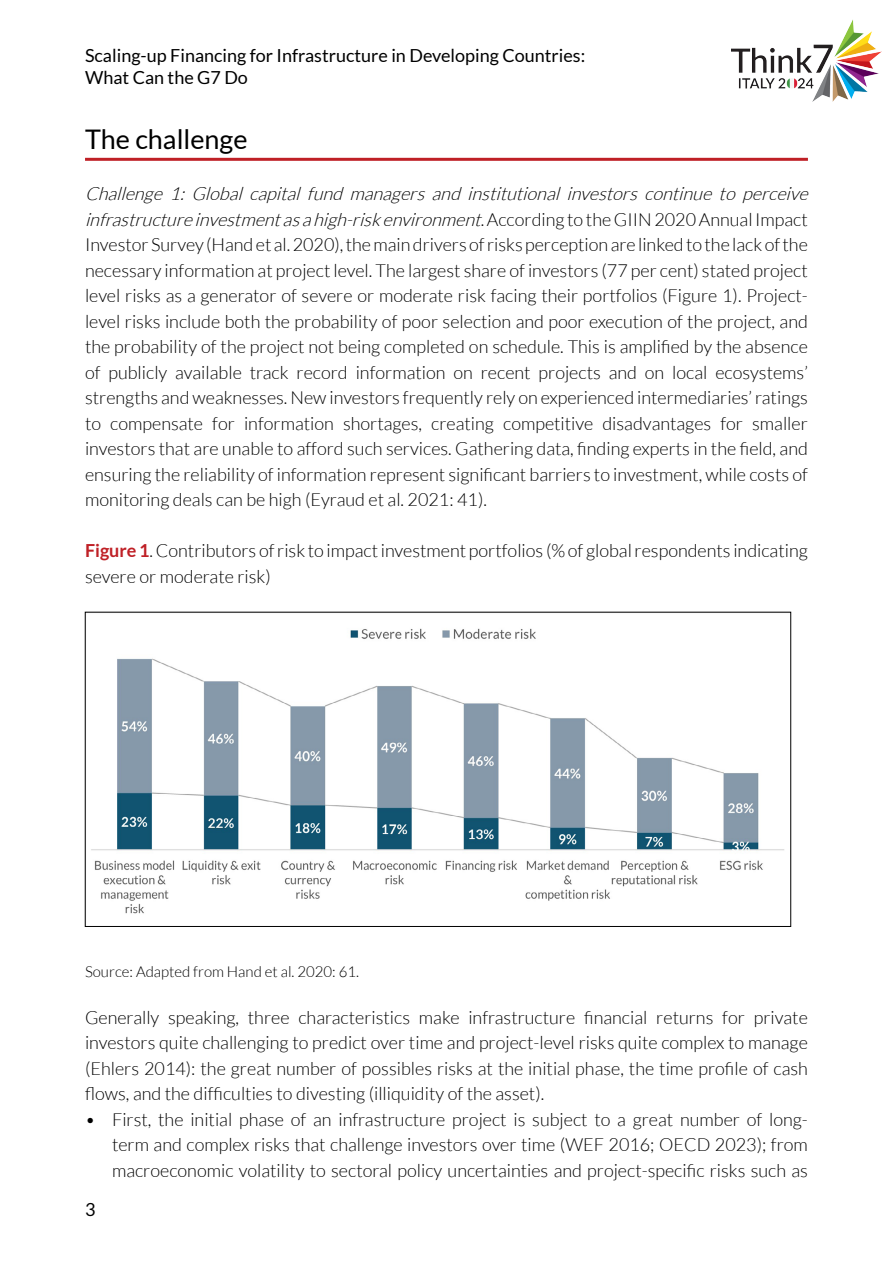
<style>
.page{position:relative;width:893px;height:1263px;background:#fff}
.page>*{position:absolute;margin:0;border:0;box-sizing:border-box;transform-origin:0 0}
.t1{font:27px "Lato";color:#000}
.t2{font:300 18px/25.5px "Lato";color:#000}
.t3{font:18px/21.6px "Lato";color:#000}
.t4{font:300 15px "Lato";color:#000}
.s1{font-style:italic}
.s2{font-weight:700;color:#bf2026}
</style>
<div class="page">
<img style="left:731px;top:19px;width:150px;height:83px">
<hr style="left:85px;top:158px;width:723px;height:3px;background:#bf2026">
<img style="left:91px;top:628px;width:693px;height:286px">
<p class="t3" style="left:85px;top:45px;width:502px">Scaling-up Financing for Infrastructure in Developing Countries:<br>What Can the G7 Do</p>
<h1 class="t1" style="left:85px;top:124px;width:164px">The challenge</h1>
<p class="t2" style="left:85px;top:181px;width:729px"><span class="s1">Challenge 1: Global capital fund managers and institutional investors continue to perceive infrastructureinvestmentasahigh-riskenvironment</span>. A c c o r d i n g t o t h e G I I N 2 0 2 0 A n n u a l I m p a c t Investor Survey (Hand et al. 2020), the main drivers of risks perception are linked to the lack of the necessary information at project level. The largest share of investors (77 per cent) stated project level risks as a generator of severe or moderate risk facing their portfolios (Figure 1). Project&shy;level risks include both the probability of poor selection and poor execution of the project, and the probability of the project not being completed on schedule. This is amplified by the absence of publicly available track record information on recent projects and on local ecosystems’ strengths and weaknesses. New investors frequently rely on experienced intermediaries’ ratings to compensate for information shortages, creating competitive disadvantages for smaller investors that are unable to afford such services. Gathering data, finding experts in the field, and ensuring the reliability of information represent significant barriers to investment, while costs of monitoring deals can be high (Eyraud et al. 2021: 41).</p>
<p class="t2" style="left:85px;top:538px;width:724px"><span class="s2">Figure 1</span>. Contributors of risk to impact investment portfolios (% of global respondents indicating severe or moderate risk)</p>
<p class="t4" style="left:85px;top:964px;width:275px">Source: Adapted from Hand et al. 2020: 61.</p>
<p class="t2" style="left:85px;top:1004px;width:724px;text-align:justify">Generally speaking, three characteristics make infrastructure financial returns for private investors quite challenging to predict over time and project-level risks quite complex to manage (Ehlers 2014): the great number of possibles risks at the initial phase, the time profile of cash flows, and the difficulties to divesting (illiquidity of the asset).</p>
<p class="t2" style="left:112px;top:1106px;width:697px;text-align:justify;text-indent:-27px">• First, the initial phase of an infrastructure project is subject to a great number of long&shy;term and complex risks that challenge investors over time (WEF 2016; OECD 2023); from macroeconomic volatility to sectoral policy uncertainties and project-specific risks such as</p>
<p class="t3" style="left:85px;top:1198px;width:12px">3</p>
</div>
